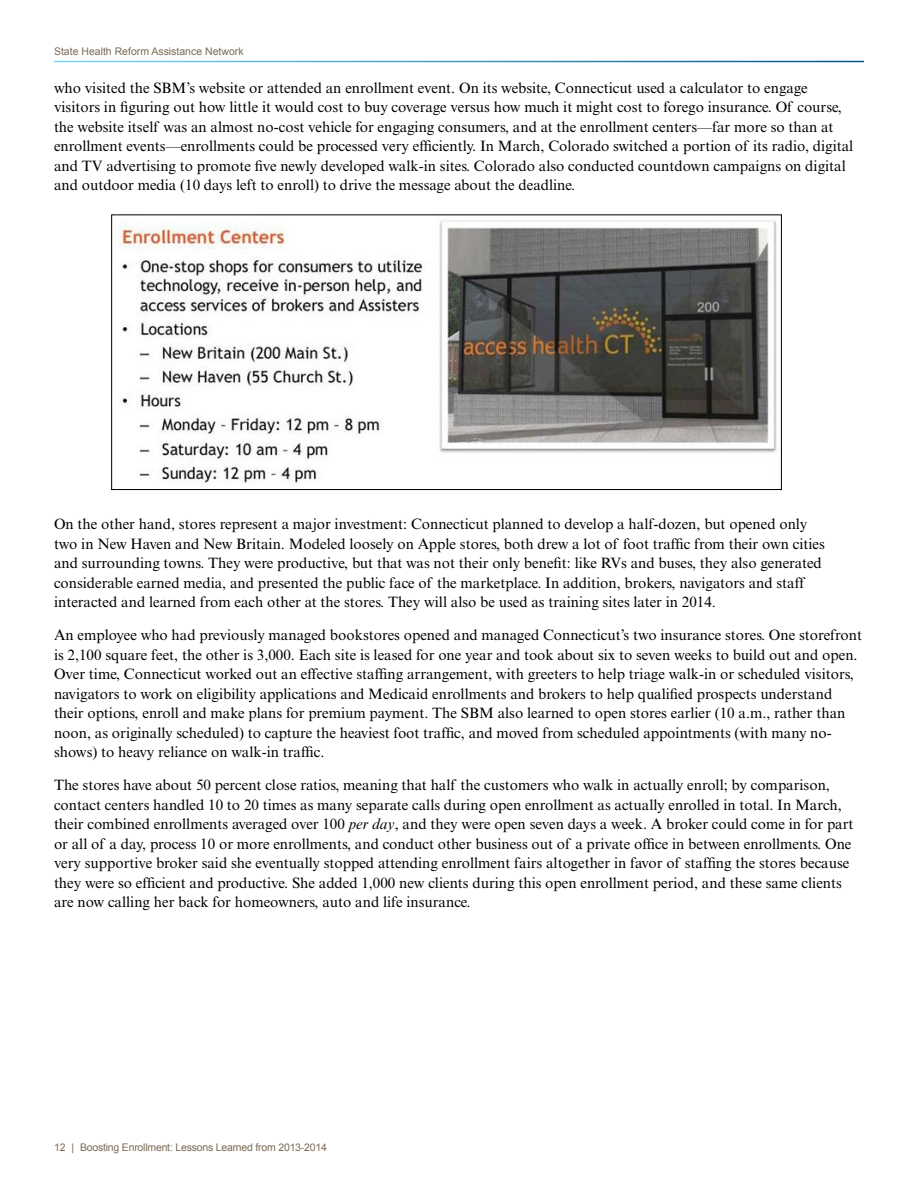
<style>
.page{position:relative;width:918px;height:1188px;background:#fff}
.page>*{position:absolute;margin:0;border:0;box-sizing:border-box;transform-origin:0 0}
.t1{font:15px/19.5px "Times New Roman MT Std";color:#000}
.t2{font:10.5px "Arial";letter-spacing:-.02em;color:#7c6a55}
.t3{font:10.5px "Arial";color:#7c6a55}
.s1{font-style:italic}
</style>
<div class="page">
<img style="left:119px;top:220px;width:658px;height:263px">
<div style="left:111px;top:215px;width:671px;height:275px;border:1px solid #000"></div>
<p class="t3" style="left:54px;top:44px;width:191px">State Health Reform Assistance Network</p>
<p class="t1" style="left:54px;top:78px;width:801px">who visited the SBM’s website or attended an enrollment event. On its website, Connecticut used a calculator to engage visitors in figuring out how little it would cost to buy coverage versus how much it might cost to forego insurance. Of course, the website itself was an almost no-cost vehicle for engaging consumers, and at the enrollment centers—far more so than at enrollment events—enrollments could be processed very efficiently. In March, Colorado switched a portion of its radio, digital and TV advertising to promote five newly developed walk-in sites. Colorado also conducted countdown campaigns on digital and outdoor media (10 days left to enroll) to drive the message about the deadline.</p>
<p class="t1" style="left:54px;top:514px;width:772px">On the other hand, stores represent a major investment: Connecticut planned to develop a half-dozen, but opened only two in New Haven and New Britain. Modeled loosely on Apple stores, both drew a lot of foot traffic from their own cities and surrounding towns. They were productive, but that was not their only benefit: like RVs and buses, they also generated considerable earned media, and presented the public face of the marketplace. In addition, brokers, navigators and staff interacted and learned from each other at the stores. They will also be used as training sites later in 2014.</p>
<p class="t1" style="left:54px;top:625px;width:810px">An employee who had previously managed bookstores opened and managed Connecticut’s two insurance stores. One storefront is 2,100 square feet, the other is 3,000. Each site is leased for one year and took about six to seven weeks to build out and open.<br>Over time, Connecticut worked out an effective staffing arrangement, with greeters to help triage walk-in or scheduled visitors, navigators to work on eligibility applications and Medicaid enrollments and brokers to help qualified prospects understand their options, enroll and make plans for premium payment. The SBM also learned to open stores earlier (10 a.m., rather than noon, as originally scheduled) to capture the heaviest foot traffic, and moved from scheduled appointments (with many no&shy;shows) to heavy reliance on walk-in traffic.</p>
<p class="t1" style="left:54px;top:775px;width:801px">The stores have about 50 percent close ratios, meaning that half the customers who walk in actually enroll; by comparison, contact centers handled 10 to 20 times as many separate calls during open enrollment as actually enrolled in total. In March, their combined enrollments averaged over 100 <span class="s1">per day</span>, and they were open seven days a week. A broker could come in for part or all of a day, process 10 or more enrollments, and conduct other business out of a private office in between enrollments. One very supportive broker said she eventually stopped attending enrollment fairs altogether in favor of staffing the stores because they were so efficient and productive. She added 1,000 new clients during this open enrollment period, and these same clients are now calling her back for homeowners, auto and life insurance.</p>
<p class="t2" style="left:54px;top:1140px;width:274px">12 | Boosting Enrollment: Lessons Learned from 2013-2014</p>
</div>
